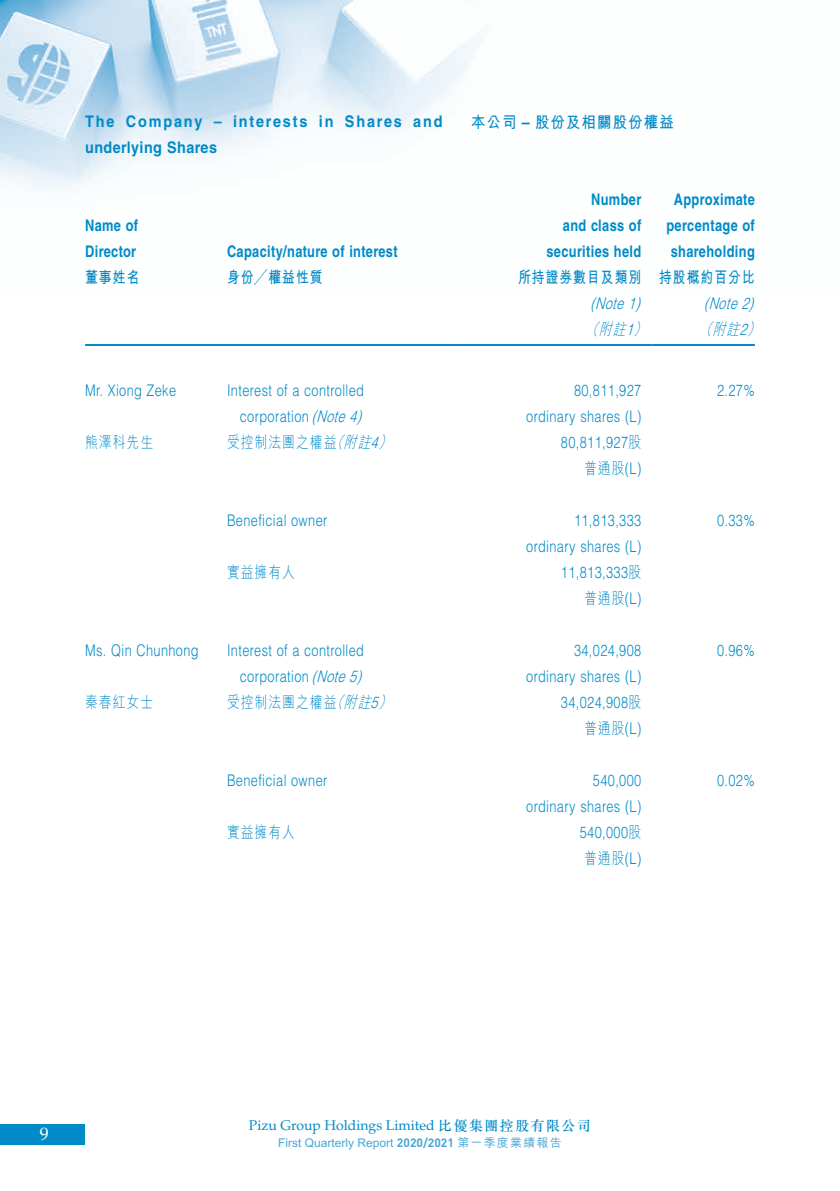
<style>
.page{position:relative;width:840px;height:1191px;background:#fff}
.page>*{position:absolute;margin:0;border:0;box-sizing:border-box;transform-origin:0 0}
.t1{font:18px "Palatino LT Std";color:#fff}
._00_txt_C{font:300 16px "Helvetica LT Std";letter-spacing:.03em;color:#008ac7;scale:.8 1}
._00_txt_C-2{font:700 16px "Helvetica LT Std";letter-spacing:.03em;color:#008ac7;scale:.8 1}
._00_txt_C-3{font:300 16px "M Hei HK";letter-spacing:.08em;color:#008ac7;scale:.8 1}
.E-Subhead_1{font:700 16px "Helvetica LT Std";letter-spacing:.13em;color:#008ac7;scale:.9 1}
._00_txt_C-4{font:700 16px "M Hei HK";letter-spacing:.08em;color:#008ac7;scale:.8 1}
._00_txt_C-5{font:italic 300 16px "Helvetica LT Std";color:#008ac7;scale:.8 1}
.E-Subhead_1-2{font:700 16px/26px "Helvetica LT Std";letter-spacing:.03em;color:#008ac7;scale:.9 1}
._00_txt_C-6{font:italic 300 16px "M Hei HK";color:#008ac7;scale:.8 1}
.C-Subhead_1{font:700 16px "M Hei HK";letter-spacing:.08em;color:#008ac7;scale:.9 1}
.t2{font:14px "Palatino LT Std";color:#008ac7}
.t3{font:500 12px "M Hei HK";color:#46a7d6}
.s1{font-family:"Helvetica LT Std"}
.s2{font-style:italic}
.s3{font-family:"M Hei HK"}
.s4{font-family:"M Sung HK";font-weight:500}
.s5{font-family:"DIN Pro";font-weight:700}
</style>
<div class="page">
<img style="left:0;top:0;width:486px;height:190px">
<div style="left:0;top:1124px;width:85px;height:20px;background:#008ac7"></div>
<hr style="left:85px;top:344px;width:142px;height:2px;background:#008ac7">
<hr style="left:227px;top:344px;width:227px;height:2px;background:#008ac7">
<hr style="left:454px;top:344px;width:198px;height:2px;background:#008ac7">
<hr style="left:652px;top:344px;width:102px;height:2px;background:#008ac7">
<p class="E-Subhead_1" style="left:126px;top:111px;width:86px">Company</p>
<p class="E-Subhead_1-2" style="left:85px;top:108px;width:148px">The<br>underlying Shares</p>
<p class="E-Subhead_1" style="left:213px;top:111px;width:10px">–</p>
<p class="E-Subhead_1" style="left:233px;top:111px;width:84px">interests</p>
<p class="E-Subhead_1" style="left:318px;top:111px;width:18px">in</p>
<p class="E-Subhead_1" style="left:344px;top:111px;width:65px">Shares</p>
<p class="E-Subhead_1" style="left:413px;top:111px;width:34px">and</p>
<p class="C-Subhead_1" style="left:471px;top:110px;width:226px">本公司 <span class="s1">–</span> 股份及相關股份權益</p>
<p class="_00_txt_C-2" style="left:590px;top:190px;width:64px">Number</p>
<p class="_00_txt_C-2" style="left:673px;top:190px;width:103px">Approximate</p>
<p class="_00_txt_C-2" style="left:85px;top:216px;width:68px">Name of</p>
<p class="_00_txt_C-2" style="left:562px;top:216px;width:99px">and class of</p>
<p class="_00_txt_C-2" style="left:666px;top:216px;width:112px">percentage of</p>
<p class="_00_txt_C-2" style="left:85px;top:242px;width:65px">Director</p>
<p class="_00_txt_C-2" style="left:227px;top:242px;width:215px">Capacity/nature of interest</p>
<p class="_00_txt_C-2" style="left:546px;top:242px;width:120px">securities held</p>
<p class="_00_txt_C-2" style="left:670px;top:242px;width:107px">shareholding</p>
<p class="_00_txt_C-4" style="left:85px;top:266px;width:69px">董事姓名</p>
<p class="_00_txt_C-4" style="left:227px;top:266px;width:121px">身份╱權益性質</p>
<p class="_00_txt_C-4" style="left:517px;top:266px;width:155px">所持證券數目及類別</p>
<p class="_00_txt_C-4" style="left:658px;top:266px;width:121px">持股概約百分比</p>
<p class="_00_txt_C-5" style="left:590px;top:294px;width:13px">(</p>
<p class="_00_txt_C-5" style="left:595px;top:294px;width:64px">Note )</p>
<p class="_00_txt_C-5" style="left:703px;top:294px;width:13px">(</p>
<p class="_00_txt_C-5" style="left:708px;top:294px;width:64px">Note (2</p>
<p class="_00_txt_C-5" style="left:627px;top:294px;width:17px">1</p>
<p class="_00_txt_C-6" style="left:585px;top:318px;width:25px">（</p>
<p class="_00_txt_C-6" style="left:598px;top:318px;width:68px">附註）</p>
<p class="_00_txt_C-6" style="left:698px;top:318px;width:25px">（</p>
<p class="_00_txt_C-6" style="left:739px;top:318px;width:34px">(<span class="s1">2</span></p>
<p class="_00_txt_C-6" style="left:712px;top:318px;width:42px">附註</p>
<p class="_00_txt_C-5" style="left:625px;top:320px;width:17px">1</p>
<p class="_00_txt_C" style="left:85px;top:380px;width:115px">Mr. Xiong Zeke</p>
<p class="_00_txt_C" style="left:227px;top:380px;width:173px">Interest of a controlled</p>
<p class="_00_txt_C" style="left:240px;top:406px;width:103px">corporation <span class="s2">(</span></p>
<p class="_00_txt_C-5" style="left:316px;top:406px;width:64px">Note (4</p>
<p class="_00_txt_C" style="left:573px;top:380px;width:86px">80,811,927</p>
<p class="_00_txt_C" style="left:526px;top:406px;width:145px">ordinary shares (L(</p>
<p class="_00_txt_C" style="left:716px;top:380px;width:49px">2.27%</p>
<p class="_00_txt_C-3" style="left:85px;top:431px;width:86px">熊澤科先生</p>
<p class="_00_txt_C-6" style="left:330px;top:431px;width:25px">（</p>
<p class="_00_txt_C-6" style="left:370px;top:431px;width:34px">）<span class="s1">4</span></p>
<p class="_00_txt_C-3" style="left:227px;top:431px;width:187px">受控制法團之權益<span class="s2">附註</span></p>
<p class="_00_txt_C" style="left:560px;top:432px;width:102px">80,811,927<span class="s3">股</span></p>
<p class="_00_txt_C" style="left:227px;top:510px;width:127px">Beneficial owner</p>
<p class="_00_txt_C-3" style="left:584px;top:457px;width:73px">普通股 <span class="s1">(L(</span></p>
<p class="_00_txt_C" style="left:573px;top:510px;width:86px">11,813,333</p>
<p class="_00_txt_C" style="left:716px;top:510px;width:49px">0.33%</p>
<p class="_00_txt_C" style="left:526px;top:536px;width:145px">ordinary shares (L(</p>
<p class="_00_txt_C-3" style="left:227px;top:561px;width:86px">實益擁有人</p>
<p class="_00_txt_C" style="left:560px;top:562px;width:102px">11,813,333<span class="s3">股</span></p>
<p class="_00_txt_C-3" style="left:584px;top:587px;width:73px">普通股 <span class="s1">(L(</span></p>
<p class="_00_txt_C" style="left:85px;top:640px;width:143px">Ms. Qin Chunhong</p>
<p class="_00_txt_C" style="left:227px;top:640px;width:173px">Interest of a controlled</p>
<p class="_00_txt_C" style="left:240px;top:666px;width:103px">corporation <span class="s2">(</span></p>
<p class="_00_txt_C-5" style="left:316px;top:666px;width:64px">Note (5</p>
<p class="_00_txt_C" style="left:573px;top:640px;width:86px">34,024,908</p>
<p class="_00_txt_C" style="left:526px;top:666px;width:145px">ordinary shares (L(</p>
<p class="_00_txt_C" style="left:716px;top:640px;width:49px">0.96%</p>
<p class="_00_txt_C-3" style="left:85px;top:691px;width:86px">秦春紅女士</p>
<p class="_00_txt_C-6" style="left:330px;top:691px;width:25px">（</p>
<p class="_00_txt_C-6" style="left:370px;top:691px;width:34px">）<span class="s1">5</span></p>
<p class="_00_txt_C-3" style="left:227px;top:691px;width:187px">受控制法團之權益<span class="s2">附註</span></p>
<p class="_00_txt_C" style="left:560px;top:692px;width:102px">34,024,908<span class="s3">股</span></p>
<p class="_00_txt_C" style="left:227px;top:770px;width:127px">Beneficial owner</p>
<p class="_00_txt_C-3" style="left:584px;top:717px;width:73px">普通股 <span class="s1">(L(</span></p>
<p class="_00_txt_C" style="left:592px;top:770px;width:62px">540,000</p>
<p class="_00_txt_C" style="left:716px;top:770px;width:49px">0.02%</p>
<p class="_00_txt_C" style="left:526px;top:796px;width:145px">ordinary shares (L(</p>
<p class="_00_txt_C-3" style="left:227px;top:821px;width:86px">實益擁有人</p>
<p class="_00_txt_C" style="left:579px;top:822px;width:78px">540,000<span class="s3">股</span></p>
<p class="_00_txt_C-3" style="left:584px;top:847px;width:73px">普通股 <span class="s1">(L(</span></p>
<p class="t1" style="left:40px;top:1123px;width:10px">9</p>
<p class="t2" style="left:249px;top:1117px;width:343px">Pizu Group Holdings Limited <span class="s4">比優集團控股有限公司</span></p>
<p class="t3" style="left:278px;top:1134px;width:285px">First Quarterly Report <span class="s5">2020/2021</span> 第一季度業績報告</p>
</div>
